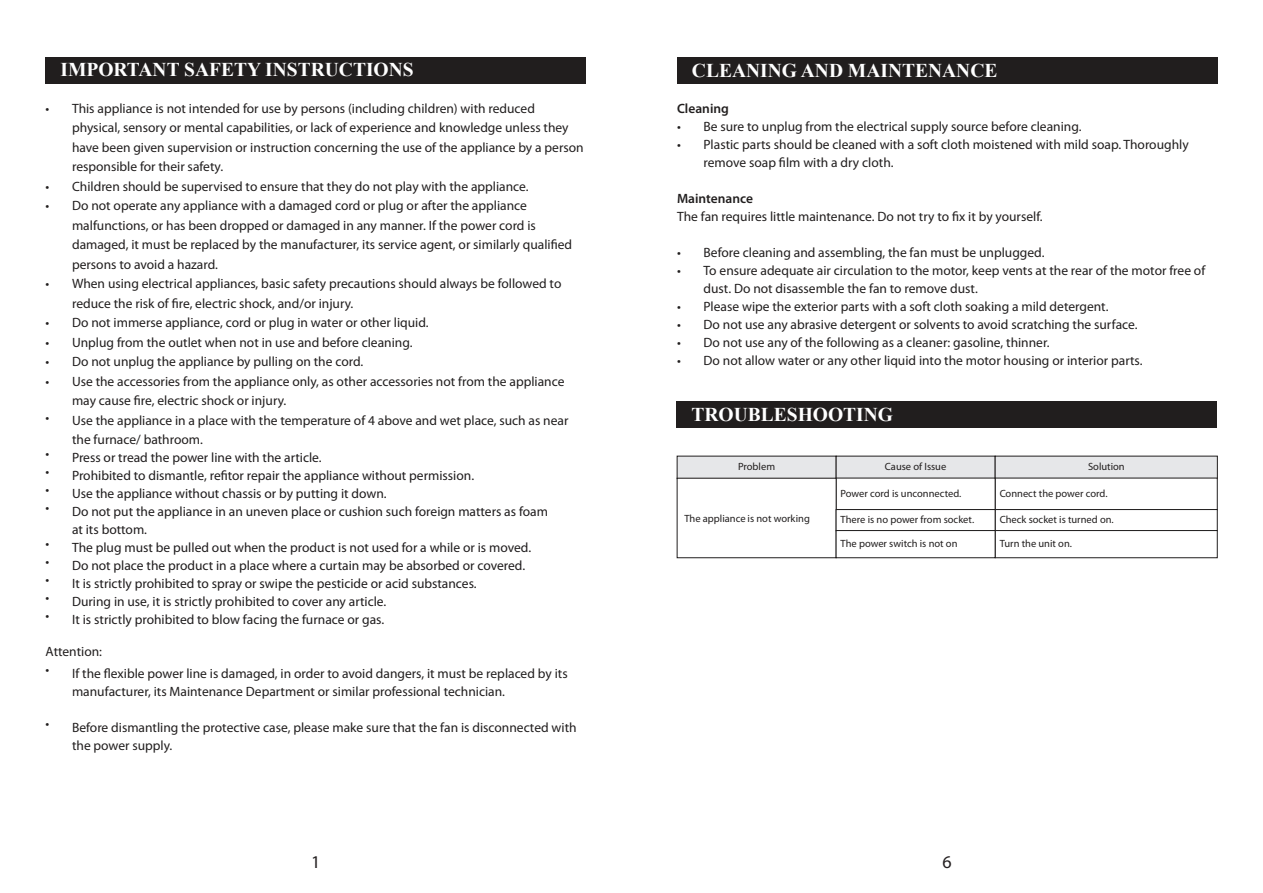
<style>
.page{position:relative;width:1263px;height:893px;background:#fff}
.page>*{position:absolute;margin:0;border:0;box-sizing:border-box;transform-origin:0 0}
.t1{font:700 19.5px "Times New Roman";color:#fff}
.t2{font:18px "Myriad Pro";color:#231f20}
.t3{font:13.5px/18px "Myriad Pro";color:#211e1e}
.t4{font:13.5px/18px "Myriad Pro";color:#1f1c1d}
.t5{font:600 13.5px "Myriad Pro";color:#211e1e}
.t6{font:10.5px "Myriad Pro";color:#211e1e}
</style>
<div class="page">
<div style="left:45px;top:57px;width:541px;height:26px;background:#211e1e"></div>
<div style="left:676px;top:402px;width:541px;height:26px;background:#211e1e"></div>
<div style="left:677px;top:58px;width:540px;height:26px;background:#211e1e"></div>
<div style="left:677px;top:456px;width:159px;height:23px;background:#e6e7e9"></div>
<div style="left:836px;top:456px;width:159px;height:23px;background:#e6e7e9"></div>
<div style="left:995px;top:456px;width:222px;height:23px;background:#e6e7e9"></div>
<div style="left:995px;top:478px;width:222px;height:32px;background:#fff"></div>
<div style="left:836px;top:478px;width:159px;height:32px;background:#fff"></div>
<div style="left:677px;top:478px;width:159px;height:80px;background:#fff;border:1px solid #211e1e"></div>
<div style="left:995px;top:509px;width:222px;height:22px;background:#fff;border:1px solid #211e1e"></div>
<div style="left:836px;top:509px;width:159px;height:22px;background:#fff;border:1px solid #211e1e"></div>
<div style="left:995px;top:530px;width:222px;height:28px;background:#fff;border:1px solid #211e1e"></div>
<div style="left:836px;top:530px;width:159px;height:28px;background:#fff;border:1px solid #211e1e"></div>
<h1 class="t1" style="left:60px;top:56px;width:355px">IMPORTANT SAFETY INSTRUCTIONS</h1>
<p class="t3" style="left:72px;top:99px;width:513px;line-height:19.5px">This appliance is not intended for use by persons (including children) with reduced physical, sensory or mental capabilities, or lack of experience and knowledge unless they have been given supervision or instruction concerning the use of the appliance by a person responsible for their safety.<br>Children should be supervised to ensure that they do not play with the appliance.<br>Do not operate any appliance with a damaged cord or plug or after the appliance malfunctions, or has been dropped or damaged in any manner. If the power cord is damaged, it must be replaced by the manufacturer, its service agent, or similarly qualified persons to avoid a hazard.<br>When using electrical appliances, basic safety precautions should always be followed to reduce the risk of fire, electric shock, and/or injury.<br>Do not immerse appliance, cord or plug in water or other liquid.<br>Unplug from the outlet when not in use and before cleaning.<br>Do not unplug the appliance by pulling on the cord.<br>Use the accessories from the appliance only, as other accessories not from the appliance may cause fire, electric shock or injury.<br>Use the appliance in a place with the temperature of 4 above and wet place, such as near the furnace/ bathroom.</p>
<p class="t4" style="left:72px;top:449px;width:477px">Press or tread the power line with the article.<br>Prohibited to dismantle, refitor repair the appliance without permission.<br>Use the appliance without chassis or by putting it down.<br>Do not put the appliance in an uneven place or cushion such foreign matters as foam at its bottom.<br>The plug must be pulled out when the product is not used for a while or is moved.<br>Do not place the product in a place where a curtain may be absorbed or covered.<br>It is strictly prohibited to spray or swipe the pesticide or acid substances.<br>During in use, it is strictly prohibited to cover any article.<br>It is strictly prohibited to blow facing the furnace or gas.</p>
<p class="t3" style="left:46px;top:99px;width:5px">•</p>
<p class="t3" style="left:46px;top:177px;width:5px;line-height:19.5px">• •</p>
<p class="t3" style="left:46px;top:275px;width:5px">•</p>
<p class="t3" style="left:46px;top:313px;width:5px;line-height:19.5px;text-align:justify">• • • •</p>
<p class="t3" style="left:46px;top:408px;width:5px">•</p>
<p class="t3" style="left:46px;top:444px;width:5px;text-align:justify">• • • •</p>
<p class="t3" style="left:46px;top:534px;width:5px;text-align:justify">• • • • •</p>
<p class="t3" style="left:46px;top:642px;width:58px">Attention: •</p>
<p class="t3" style="left:72px;top:665px;width:497px">If the flexible power line is damaged, in order to avoid dangers, it must be replaced by its manufacturer, its Maintenance Department or similar professional technician.</p>
<p class="t3" style="left:72px;top:719px;width:506px">Before dismantling the protective case, please make sure that the fan is disconnected with the power supply.</p>
<p class="t3" style="left:46px;top:714px;width:5px">•</p>
<h1 class="t1" style="left:692px;top:57px;width:307px">CLEANING AND MAINTENANCE</h1>
<p class="t5" style="left:677px;top:101px;width:53px">Cleaning</p>
<p class="t3" style="left:677px;top:117px;width:5px">• •</p>
<p class="t3" style="left:703px;top:117px;width:487px">Be sure to unplug from the electrical supply source before cleaning.<br>Plastic parts should be cleaned with a soft cloth moistened with mild soap. Thoroughly remove soap film with a dry cloth.</p>
<p class="t5" style="left:677px;top:191px;width:78px">Maintenance</p>
<p class="t3" style="left:677px;top:207px;width:367px">The fan requires little maintenance. Do not try to fix it by yourself.</p>
<p class="t3" style="left:677px;top:243px;width:5px">• •</p>
<p class="t3" style="left:677px;top:297px;width:5px;text-align:justify">• • • •</p>
<p class="t3" style="left:703px;top:243px;width:503px">Before cleaning and assembling, the fan must be unplugged.<br>To ensure adequate air circulation to the motor, keep vents at the rear of the motor free of dust. Do not disassemble the fan to remove dust.<br>Please wipe the exterior parts with a soft cloth soaking a mild detergent.<br>Do not use any abrasive detergent or solvents to avoid scratching the surface.<br>Do not use any of the following as a cleaner: gasoline, thinner.<br>Do not allow water or any other liquid into the motor housing or interior parts.</p>
<h1 class="t1" style="left:691px;top:401px;width:203px">TROUBLESHOOTING</h1>
<p class="t6" style="left:738px;top:461px;width:38px">Problem</p>
<p class="t6" style="left:885px;top:461px;width:63px">Cause of Issue</p>
<p class="t6" style="left:1088px;top:461px;width:38px">Solution</p>
<p class="t6" style="left:841px;top:488px;width:122px">Power cord is unconnected.</p>
<p class="t6" style="left:1000px;top:488px;width:109px">Connect the power cord.</p>
<p class="t6" style="left:684px;top:513px;width:127px">The appliance is not working</p>
<p class="t6" style="left:841px;top:514px;width:135px">There is no power from socket.</p>
<p class="t6" style="left:1000px;top:514px;width:116px">Check socket is turned on.</p>
<p class="t6" style="left:841px;top:538px;width:118px">The power switch is not on</p>
<p class="t6" style="left:1000px;top:538px;width:74px">Turn the unit on.</p>
<h2 class="t2" style="left:311px;top:852px;width:11px">1</h2>
<h2 class="t2" style="left:943px;top:852px;width:11px">6</h2>
</div>
